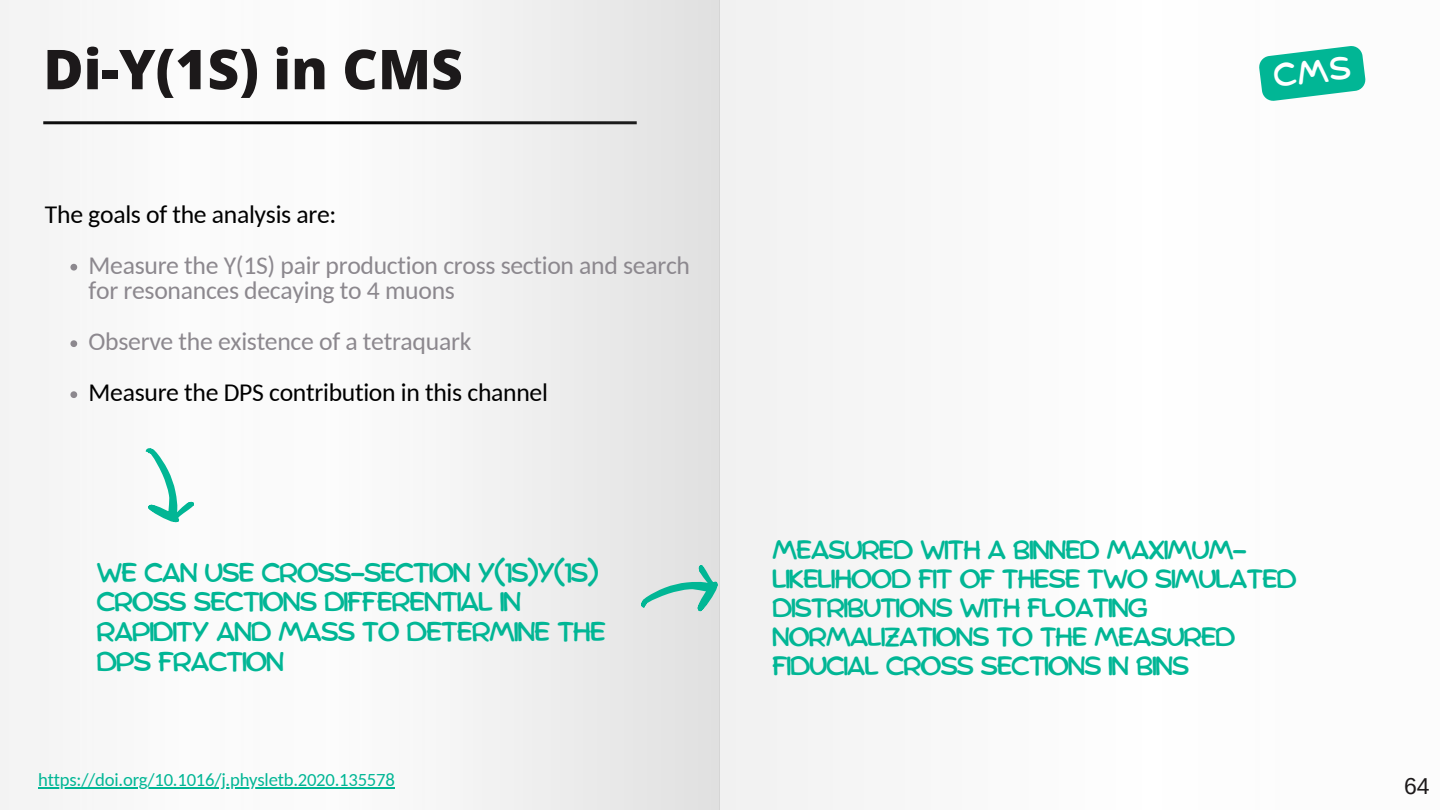
<style>
.page{position:relative;width:1440px;height:810px;background:#fff}
.page>*{position:absolute;margin:0;border:0;box-sizing:border-box;transform-origin:0 0}
.t1{font:800 55px "Open Sans";color:#1c191a}
.t2{font:26.6px/29.7px "Comica";letter-spacing:-.075em;color:#01b695}
.t3{font:26px/29.1px "Comica";letter-spacing:-.075em;color:#01b695}
.t4{font:25.7px/25.5px "Carlito";letter-spacing:-.01em;color:#8c888e}
.t5{font:25.7px "Carlito";letter-spacing:-.01em;color:#000}
.t6{font:23px "Arimo";color:#1c191a}
.t7{font:18.7px "Carlito";letter-spacing:-.01em;color:#01b695}
</style>
<div class="page">
<div style="left:0;top:0;width:720px;height:810px;background:linear-gradient(to right,#fdfdfd,#e8e8e8)"></div>
<svg style="left:70px;top:264px;width:7px;height:7px"></svg>
<svg style="left:70px;top:340px;width:7px;height:7px"></svg>
<svg style="left:70px;top:391px;width:7px;height:7px"></svg>
<svg style="left:145px;top:448px;width:49px;height:74px"></svg>
<svg style="left:641px;top:565px;width:77px;height:46px;background:#add8d0"></svg>
<hr style="left:38px;top:787px;width:357px;height:2px;background:#01b695">
<svg style="left:1259px;top:46px;width:107px;height:55px"></svg>
<p class="t1" style="left:43px;top:31px;width:421px">Di-Y(1S) in CMS</p>
<h3 class="t5" style="left:45px;top:203px;width:293px">The goals of the analysis are:</h3>
<p class="t4" style="left:89px;top:254px;width:603px">Measure the Υ(1S) pair production cross section and search for resonances decaying to 4 muons</p>
<h1 class="t4" style="left:89px;top:331px;width:384px">Observe the existence of a tetraquark</h1>
<h4 class="t5" style="left:89px;top:382px;width:461px">Measure the DPS contribution in this channel</h4>
<p class="t2" style="left:96px;top:559px;width:512px">WE CAN USE CROSS-SECTION Y(1S)Y(1S)<br>CROSS SECTIONS DIFFERENTIAL IN<br>RAPIDITY AND MASS TO DETERMINE THE<br>DPS FRACTION</p>
<h2 class="t3" style="left:772px;top:536px;width:527px">MEASURED WITH A BINNED MAXIMUM-<br>LIKELIHOOD FIT OF THESE TWO SIMULATED<br>DISTRIBUTIONS WITH FLOATING<br>NORMALIZATIONS TO THE MEASURED<br>FIDUCIAL CROSS SECTIONS IN BINS</h2>
<h3 class="t7" style="left:38px;top:772px;width:358px">https://doi.org/10.1016/j.physletb.2020.135578</h3>
<p class="t6" style="left:1404px;top:773px;width:27px">64</p>
</div>
